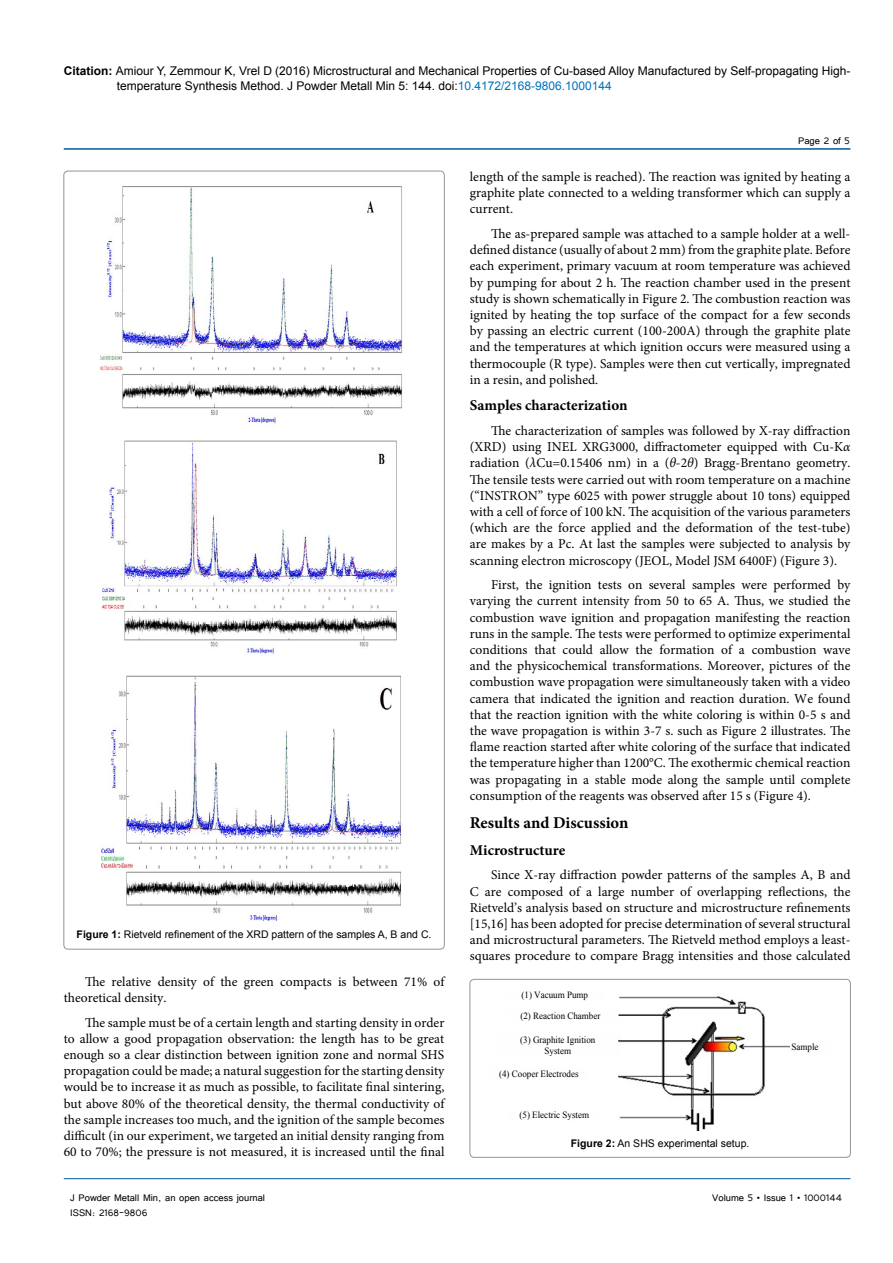
<style>
.page{position:relative;width:893px;height:1263px;background:#fff}
.page>*{position:absolute;margin:0;border:0;box-sizing:border-box;transform-origin:0 0}
.t1{font:700 16.5px "Minion Pro";color:#000}
.t2{font:700 15px "Minion Pro";color:#000}
.t3{font:13.5px/16.2px "Minion Pro";color:#000;text-align:justify}
.t4{font:12px/14.4px "Arial";color:#000}
.t5{font:12px "Tunga";color:#000}
.t6{font:10.5px "Arial";color:#000}
.t7{font:9.6px/10.9px "Times New Roman";color:#000;text-align:center;scale:.95 1}
.t8{font:9.45px "Times New Roman";color:#000;scale:.95 1}
.s1{font-weight:700}
.s2{color:#0072bc}
.s3{font-style:italic}
</style>
<div class="page">
<hr style="left:64px;top:148px;width:786px;height:2px;background:#005a96">
<hr style="left:64px;top:1178px;width:786px;height:1px;background:#005a96">
<img style="left:103px;top:440px;width:297px;height:214px">
<img style="left:101px;top:675px;width:300px;height:247px">
<img style="left:100px;top:186px;width:304px;height:238px">
<div style="left:470px;top:979px;width:380px;height:178px;border:1px solid #939598;border-radius:4px"></div>
<img style="left:619px;top:996px;width:170px;height:135px">
<img style="left:618px;top:1034px;width:3px;height:22px">
<p class="t4" style="left:117px;top:64px;width:735px;text-indent:-53px"><span class="s1">Citation:</span> Amiour Y, Zemmour K, Vrel D (2016) Microstructural and Mechanical Properties of Cu-based Alloy Manufactured by Self-propagating High&shy;temperature Synthesis Method. J Powder Metall Min 5: 144. doi:<span class="s2">10.4172/2168-9806.1000144</span></p>
<p class="t6" style="left:77px;top:927px;width:356px"><span class="s1">Figure 1:</span> Rietveld refinement of the XRD pattern of the samples A, B and C.</p>
<p class="t3" style="left:64px;top:973px;width:382px;text-indent:21px">The relative density of the green compacts is between 71% of theoretical density.</p>
<p class="t3" style="left:64px;top:1014px;width:382px;text-indent:21px">The sample must be of a certain length and starting density in order to allow a good propagation observation: the length has to be great enough so a clear distinction between ignition zone and normal SHS propagation could be made; a natural suggestion for the starting density would be to increase it as much as possible, to facilitate final sintering, but above 80% of the theoretical density, the thermal conductivity of the sample increases too much, and the ignition of the sample becomes difficult (in our experiment, we targeted an initial density ranging from 60 to 70%; the pressure is not measured, it is increased until the final</p>
<p class="t5" style="left:798px;top:133px;width:53px">Page 2 of 5</p>
<p class="t3" style="left:470px;top:168px;width:382px">length of the sample is reached). The reaction was ignited by heating a graphite plate connected to a welding transformer which can supply a current.</p>
<p class="t3" style="left:470px;top:226px;width:382px;text-indent:21px">The as-prepared sample was attached to a sample holder at a well&shy;defined distance (usually of about 2 mm) from the graphite plate. Before each experiment, primary vacuum at room temperature was achieved by pumping for about 2 h. The reaction chamber used in the present study is shown schematically in Figure 2. The combustion reaction was ignited by heating the top surface of the compact for a few seconds by passing an electric current (100-200A) through the graphite plate and the temperatures at which ignition occurs were measured using a thermocouple (R type). Samples were then cut vertically, impregnated in a resin, and polished.</p>
<p class="t2" style="left:470px;top:395px;width:159px">Samples characterization</p>
<p class="t3" style="left:470px;top:423px;width:382px;text-indent:21px">The characterization of samples was followed by X-ray diffraction (XRD) using INEL XRG3000, diffractometer equipped with Cu-K<span class="s3">α </span>radiation (<span class="s3">λ</span>Cu=0.15406 nm) in a (<span class="s3">θ</span>-2<span class="s3">θ</span>) Bragg-Brentano geometry.<br>The tensile tests were carried out with room temperature on a machine (“INSTRON” type 6025 with power struggle about 10 tons) equipped with a cell of force of 100 kN. The acquisition of the various parameters (which are the force applied and the deformation of the test-tube) are makes by a Pc. At last the samples were subjected to analysis by scanning electron microscopy (JEOL, Model JSM 6400F) (Figure 3).</p>
<p class="t3" style="left:470px;top:577px;width:382px;text-indent:21px">First, the ignition tests on several samples were performed by varying the current intensity from 50 to 65 A. Thus, we studied the combustion wave ignition and propagation manifesting the reaction runs in the sample. The tests were performed to optimize experimental conditions that could allow the formation of a combustion wave and the physicochemical transformations. Moreover, pictures of the combustion wave propagation were simultaneously taken with a video camera that indicated the ignition and reaction duration. We found that the reaction ignition with the white coloring is within 0-5 s and the wave propagation is within 3-7 s. such as Figure 2 illustrates. The flame reaction started after white coloring of the surface that indicated the temperature higher than 1200°C. The exothermic chemical reaction was propagating in a stable mode along the sample until complete consumption of the reagents was observed after 15 s (Figure 4).</p>
<p class="t1" style="left:470px;top:811px;width:160px">Results and Discussion</p>
<p class="t2" style="left:470px;top:839px;width:97px">Microstructure</p>
<p class="t3" style="left:470px;top:867px;width:382px;text-indent:21px">Since X-ray diffraction powder patterns of the samples A, B and C are composed of a large number of overlapping reflections, the Rietveld’s analysis based on structure and microstructure refinements [15,16] has been adopted for precise determination of several structural and microstructural parameters. The Rietveld method employs a least&shy;squares procedure to compare Bragg intensities and those calculated</p>
<p class="t8" style="left:521px;top:989px;width:72px">(1) Vacuum Pump</p>
<p class="t8" style="left:520px;top:1009px;width:86px">(2) Reaction Chamber</p>
<p class="t7" style="left:520px;top:1034px;width:81px">(3) Graphite Ignition<br>System</p>
<p class="t8" style="left:499px;top:1067px;width:85px">(4) Cooper Electrodes</p>
<p class="t8" style="left:519px;top:1109px;width:75px">(5) Electric System</p>
<p class="t6" style="left:571px;top:1136px;width:180px"><span class="s1">Figure 2:</span> An SHS experimental setup.</p>
<p class="t7" style="left:791px;top:1041px;width:30px">Sample</p>
<p class="t5" style="left:70px;top:1190px;width:196px">J Powder Metall Min, an open access journal</p>
<p class="t5" style="left:712px;top:1190px;width:131px">Volume 5 • Issue 1 • 1000144</p>
<p class="t5" style="left:70px;top:1204px;width:79px">ISSN: 2168-9806</p>
</div>
